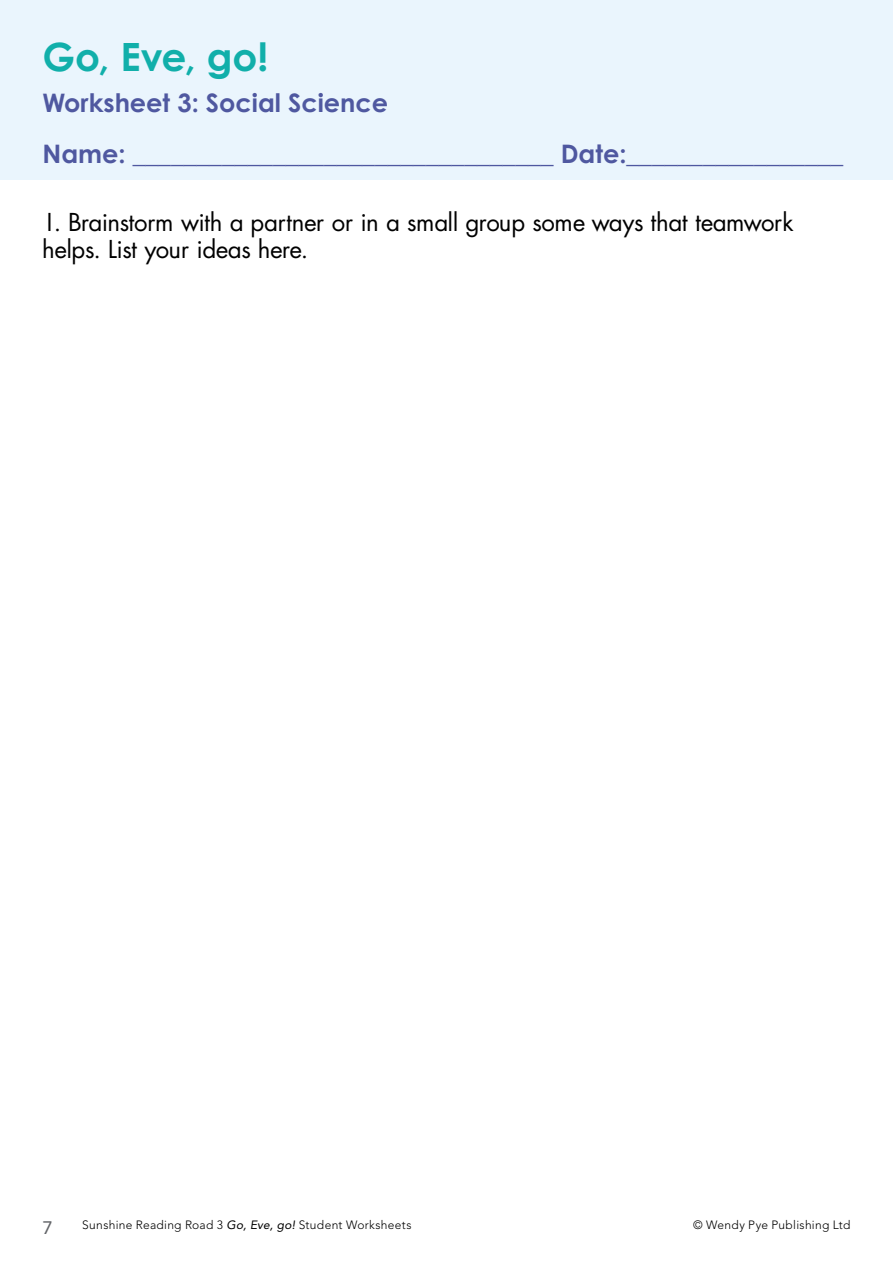
<style>
.page{position:relative;width:893px;height:1263px;background:#fff}
.page>*{position:absolute;margin:0;border:0;box-sizing:border-box;transform-origin:0 0}
.t1{font:700 39px "Century Gothic Pro";letter-spacing:-.005em;color:#11afaa}
.t2{font:700 25.5px/51px "Century Gothic Pro";color:#4f58a0}
.t3{font:24px/27px "US Asunshine";letter-spacing:-.005em;color:#000}
.t4{font:18px "Avenir LT Std";color:#636569;scale:1.05 1}
.t5{font:300 12px "Avenir LT Std";letter-spacing:.025em;color:#000}
.s1{font-weight:400;font-style:italic}
</style>
<div class="page">
<div style="left:0;top:0;width:893px;height:179px;background:#eaf5fd"></div>
<h1 class="t1" style="left:43px;top:33px;width:227px">Go, Eve, go!</h1>
<p class="t2" style="left:43px;top:77px;width:802px">Worksheet 3: Social Science<br>Name: _________________________________ Date:_________________</p>
<p class="t3" style="left:43px;top:208px;width:752px">1. Brainstorm with a partner or in a small group some ways that teamwork helps. List your ideas here.</p>
<p class="t4" style="left:43px;top:1217px;width:12px">7</p>
<p class="t5" style="left:82px;top:1218px;width:331px">Sunshine Reading Road 3 <span class="s1">Go, Eve, go!</span> Student Worksheets</p>
<p class="t5" style="left:693px;top:1218px;width:159px">© Wendy Pye Publishing Ltd</p>
</div>
